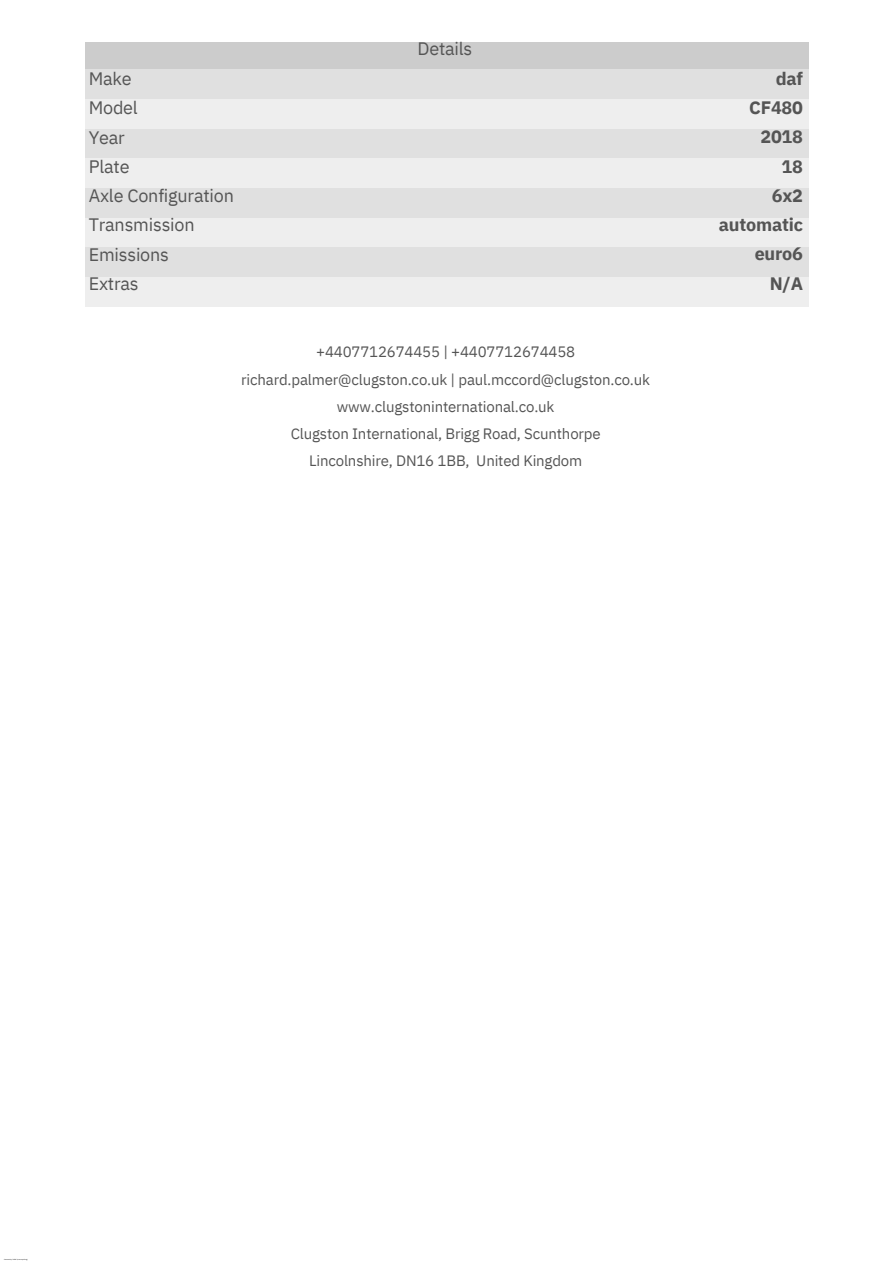
<style>
.page{position:relative;width:894px;height:1264px;background:#fff}
.page>*{position:absolute;margin:0;border:0;box-sizing:border-box;transform-origin:0 0}
.t1{font:18px/29.2px "IBM Plex Sans";letter-spacing:-.01em;color:#555}
.t2{font:700 18px/29.2px "IBM Plex Sans";letter-spacing:-.01em;color:#555;text-align:right}
.t3{font:15px/27px "IBM Plex Sans";letter-spacing:-.01em;color:#555;text-align:center}
</style>
<div class="page">
<div style="left:446px;top:277px;width:362px;height:29px;background:#eee"></div>
<div style="left:85px;top:277px;width:361px;height:29px;background:#eee"></div>
<div style="left:446px;top:247px;width:362px;height:30px;background:#e0e0e0"></div>
<div style="left:85px;top:247px;width:361px;height:30px;background:#e0e0e0"></div>
<div style="left:446px;top:217px;width:362px;height:30px;background:#eee"></div>
<div style="left:85px;top:217px;width:361px;height:30px;background:#eee"></div>
<div style="left:446px;top:187px;width:362px;height:30px;background:#e0e0e0"></div>
<div style="left:85px;top:187px;width:361px;height:30px;background:#e0e0e0"></div>
<div style="left:446px;top:158px;width:362px;height:29px;background:#eee"></div>
<div style="left:85px;top:158px;width:361px;height:29px;background:#eee"></div>
<div style="left:446px;top:128px;width:362px;height:30px;background:#e0e0e0"></div>
<div style="left:85px;top:128px;width:361px;height:30px;background:#e0e0e0"></div>
<div style="left:446px;top:98px;width:362px;height:30px;background:#eee"></div>
<div style="left:85px;top:98px;width:361px;height:30px;background:#eee"></div>
<div style="left:446px;top:69px;width:362px;height:29px;background:#e0e0e0"></div>
<div style="left:85px;top:69px;width:361px;height:29px;background:#e0e0e0"></div>
<div style="left:85px;top:43px;width:723px;height:26px;background:#ccc"></div>
<h2 class="t1" style="left:89px;top:64px;width:147px">Make<br>Model<br>Year<br>Plate<br>Axle Configuration<br>Transmission<br>Emissions<br>Extras</h2>
<h2 class="t1" style="left:417px;top:34px;width:56px">Details</h2>
<p class="t3" style="left:241px;top:338px;width:410px">+4407712674455 | +4407712674458 richard.palmer@clugston.co.uk | paul.mccord@clugston.co.uk www.clugstoninternational.co.uk<br>Clugston International, Brigg Road, Scunthorpe<br>Lincolnshire, DN16 1BB, United Kingdom</p>
<h1 class="t2" style="left:718px;top:63px;width:86px">daf<br>CF480<br>2018<br>18<br>6x2 automatic euro6<br>N/A</h1>
</div>
